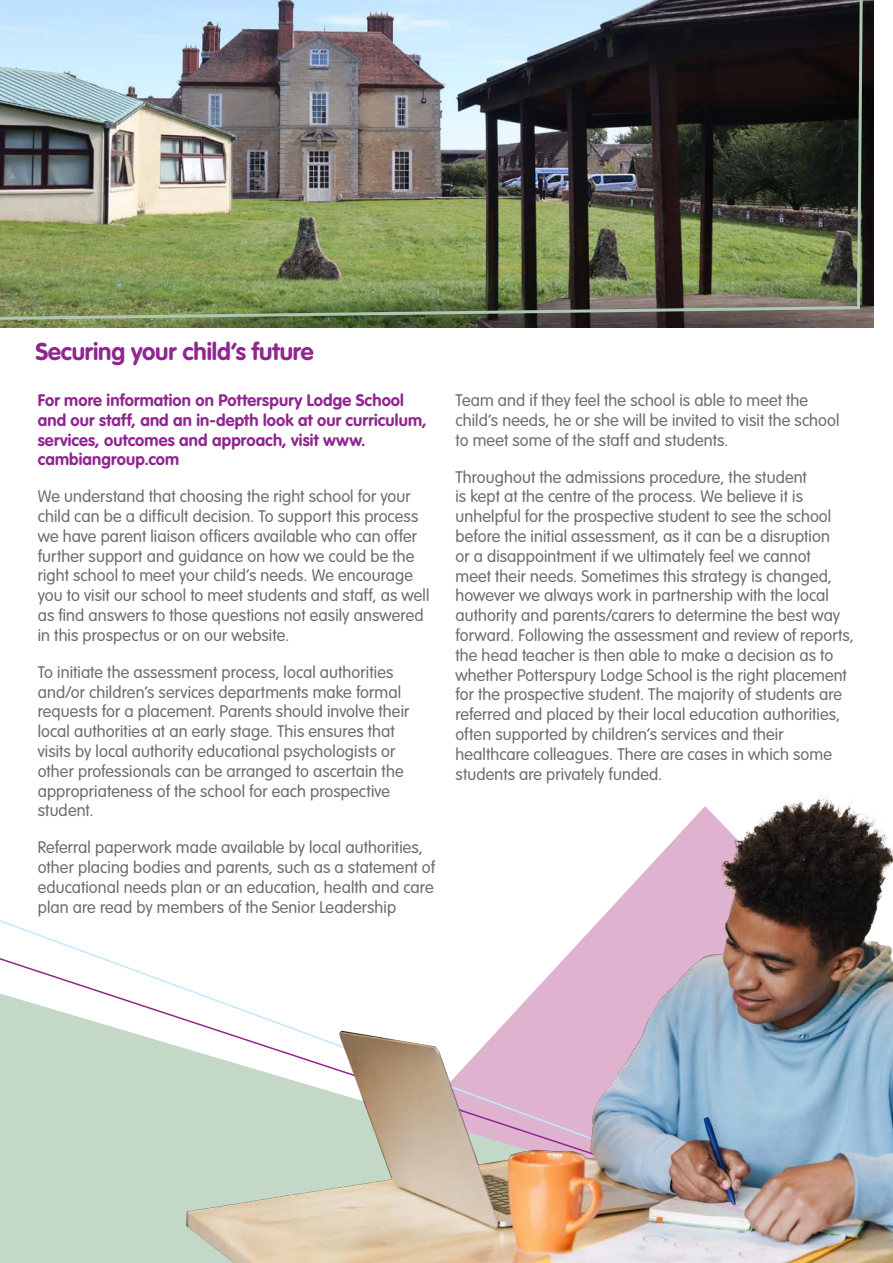
<style>
.page{position:relative;width:893px;height:1263px;background:#fff}
.page>*{position:absolute;margin:0;border:0;box-sizing:border-box;transform-origin:0 0}
._05_Body_text___2mm{font:700 24px "VAG Rounded Std";letter-spacing:-.005em;color:#90268f}
._05_Body_text___2mm-2{font:300 16.5px/19.8px "VAG Rounded Std";letter-spacing:.005em;color:#6c6d70}
._05_Body_text___2mm-3{font:700 16.5px/19.8px "VAG Rounded Std";letter-spacing:.01em;color:#90268f}
</style>
<div class="page">
<img style="left:0;top:0;width:874px;height:327px">
<img style="left:0;top:0;width:866px;height:322px">
<svg style="left:0;top:920px;width:126px;height:342px"></svg>
<img style="left:126px;top:797px;width:767px;height:466px">
<p class="_05_Body_text___2mm" style="left:35px;top:338px;width:280px">Securing your child’s future</p>
<p class="_05_Body_text___2mm-3" style="left:38px;top:391px;width:390px">For more information on Potterspury Lodge School and our staff, and an in-depth look at our curriculum, services, outcomes and approach, visit www. cambiangroup.com</p>
<p class="_05_Body_text___2mm-2" style="left:38px;top:487px;width:393px">We understand that choosing the right school for your child can be a difficult decision. To support this process we have parent liaison officers available who can offer further support and guidance on how we could be the right school to meet your child’s needs. We encourage you to visit our school to meet students and staff, as well as find answers to those questions not easily answered in this prospectus or on our website.</p>
<p class="_05_Body_text___2mm-2" style="left:38px;top:663px;width:373px">To initiate the assessment process, local authorities and/or children’s services departments make formal requests for a placement. Parents should involve their local authorities at an early stage. This ensures that visits by local authority educational psychologists or other professionals can be arranged to ascertain the appropriateness of the school for each prospective student.</p>
<p class="_05_Body_text___2mm-2" style="left:38px;top:838px;width:399px">Referral paperwork made available by local authorities, other placing bodies and parents, such as a statement of educational needs plan or an education, health and care plan are read by members of the Senior Leadership</p>
<p class="_05_Body_text___2mm-2" style="left:455px;top:391px;width:386px">Team and if they feel the school is able to meet the child’s needs, he or she will be invited to visit the school to meet some of the staff and students.</p>
<p class="_05_Body_text___2mm-2" style="left:455px;top:467px;width:400px">Throughout the admissions procedure, the student<br>is kept at the centre of the process. We believe it is unhelpful for the prospective student to see the school before the initial assessment, as it can be a disruption<br>or a disappointment if we ultimately feel we cannot<br>meet their needs. Sometimes this strategy is changed, however we always work in partnership with the local authority and parents/carers to determine the best way forward. Following the assessment and review of reports, the head teacher is then able to make a decision as to whether Potterspury Lodge School is the right placement for the prospective student. The majority of students are referred and placed by their local education authorities, often supported by children’s services and their healthcare colleagues. There are cases in which some students are privately funded.</p>
</div>
